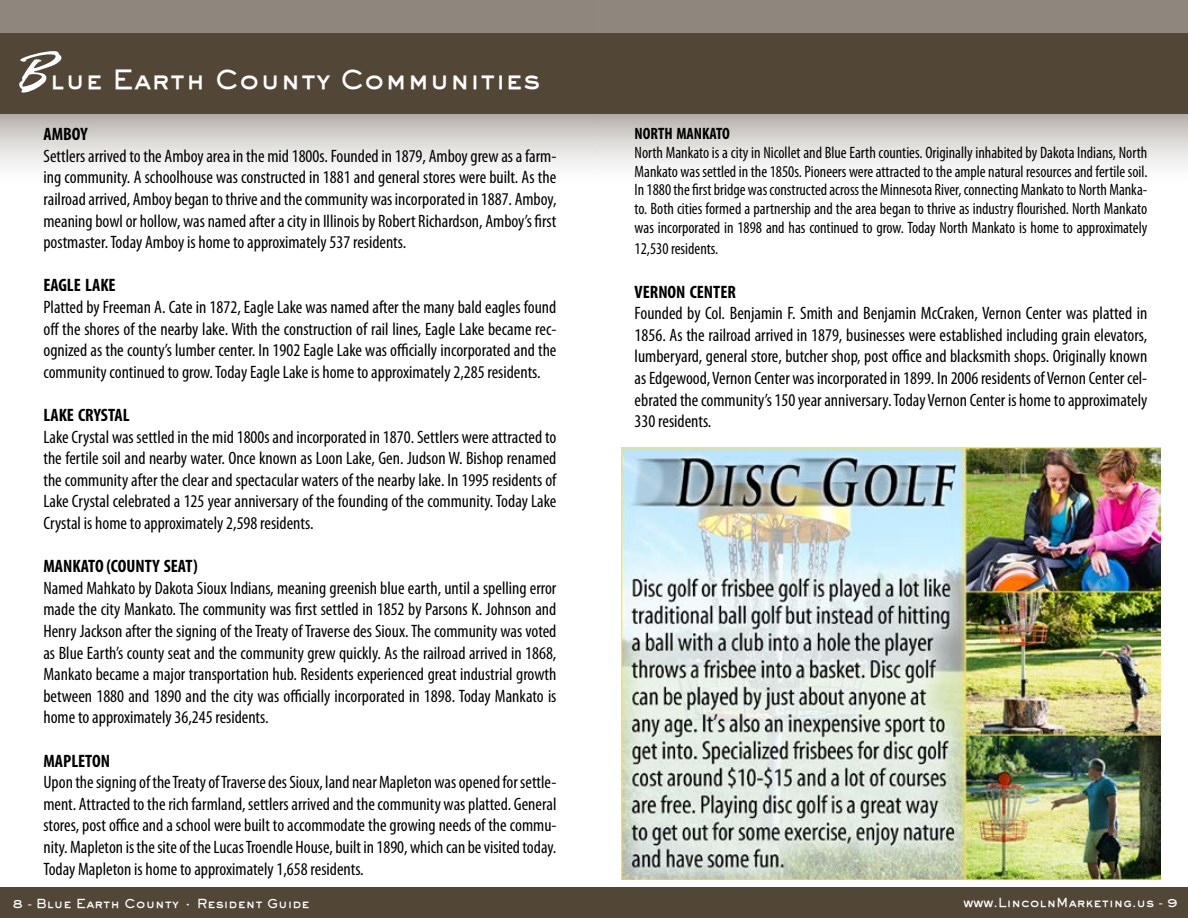
<style>
.page{position:relative;width:1188px;height:918px;background:#fff}
.page>*{position:absolute;margin:0;border:0;box-sizing:border-box;transform-origin:0 0}
.t1{font:800 25.5px "Gothic";color:#fff}
.t2{font:condensed 18px/21.6px "Myriad Pro";color:#000;text-align:justify}
.t3{font:700 condensed 18px "Myriad Pro";color:#000}
.t4{font:condensed 16.5px/18.8px "Myriad Pro";color:#000;text-align:justify}
.t5{font:700 condensed 16.5px "Myriad Pro";color:#000}
.t6{font:800 12px "Gothic";color:#fff}
.s1{font-family:"Lambo Hmk";font-weight:700;font-size:51px}
</style>
<div class="page">
<svg style="left:594px;top:0;width:594px;height:169px;background:#bcb7b1"></svg>
<div style="left:594px;top:888px;width:594px;height:30px;background:#524637"></div>
<div style="left:594px;top:34px;width:594px;height:80px;background:#524637"></div>
<img style="left:621px;top:447px;width:540px;height:432px">
<svg style="left:0;top:0;width:594px;height:168px;background:#bbb6b0"></svg>
<div style="left:0;top:888px;width:594px;height:30px;background:#524637"></div>
<div style="left:0;top:34px;width:594px;height:80px;background:#524637"></div>
<h1 class="t1" style="left:16px;top:62px;width:526px"><span class="s1">B</span>lue Earth County Communities</h1>
<p class="t3" style="left:43px;top:123px;width:46px">AMBOY</p>
<p class="t2" style="left:43px;top:145px;width:515px">Settlers arrived to the Amboy area in the mid 1800s. Founded in 1879, Amboy grew as a farm&shy;ing community. A schoolhouse was constructed in 1881 and general stores were built. As the railroad arrived, Amboy began to thrive and the community was incorporated in 1887. Amboy, meaning bowl or hollow, was named after a city in Illinois by Robert Richardson, Amboy’s first postmaster. Today Amboy is home to approximately 537 residents.</p>
<p class="t3" style="left:43px;top:274px;width:74px">EAGLE LAKE</p>
<p class="t2" style="left:43px;top:296px;width:515px">Platted by Freeman A. Cate in 1872, Eagle Lake was named after the many bald eagles found off the shores of the nearby lake. With the construction of rail lines, Eagle Lake became rec&shy;ognized as the county’s lumber center. In 1902 Eagle Lake was officially incorporated and the community continued to grow. Today Eagle Lake is home to approximately 2,285 residents.</p>
<p class="t3" style="left:43px;top:404px;width:88px">LAKE CRYSTAL</p>
<p class="t2" style="left:43px;top:426px;width:515px">Lake Crystal was settled in the mid 1800s and incorporated in 1870. Settlers were attracted to the fertile soil and nearby water. Once known as Loon Lake, Gen. Judson W. Bishop renamed the community after the clear and spectacular waters of the nearby lake. In 1995 residents of Lake Crystal celebrated a 125 year anniversary of the founding of the community. Today Lake Crystal is home to approximately 2,598 residents.</p>
<p class="t3" style="left:43px;top:555px;width:156px">MANKATO (COUNTY SEAT)</p>
<p class="t2" style="left:43px;top:577px;width:515px">Named Mahkato by Dakota Sioux Indians, meaning greenish blue earth, until a spelling error made the city Mankato. The community was first settled in 1852 by Parsons K. Johnson and Henry Jackson after the signing of the Treaty of Traverse des Sioux. The community was voted as Blue Earth’s county seat and the community grew quickly. As the railroad arrived in 1868, Mankato became a major transportation hub. Residents experienced great industrial growth between 1880 and 1890 and the city was officially incorporated in 1898. Today Mankato is home to approximately 36,245 residents.</p>
<p class="t3" style="left:43px;top:749px;width:68px">MAPLETON</p>
<p class="t2" style="left:43px;top:771px;width:515px">Upon the signing of the Treaty of Traverse des Sioux, land near Mapleton was opened for settle&shy;ment. Attracted to the rich farmland, settlers arrived and the community was platted. General stores, post office and a school were built to accommodate the growing needs of the commu&shy;nity. Mapleton is the site of the Lucas Troendle House, built in 1890, which can be visited today.<br>Today Mapleton is home to approximately 1,658 residents.</p>
<p class="t6" style="left:13px;top:895px;width:299px">8 - Blue Earth County • Resident Guide</p>
<p class="t5" style="left:635px;top:123px;width:97px">NORTH MANKATO</p>
<p class="t4" style="left:635px;top:143px;width:514px">North Mankato is a city in Nicollet and Blue Earth counties. Originally inhabited by Dakota Indians, North Mankato was settled in the 1850s. Pioneers were attracted to the ample natural resources and fertile soil.<br>In 1880 the first bridge was constructed across the Minnesota River, connecting Mankato to North Manka&shy;to. Both cities formed a partnership and the area began to thrive as industry flourished. North Mankato was incorporated in 1898 and has continued to grow. Today North Mankato is home to approximately</p>
<p class="t4" style="left:635px;top:239px;width:85px">12,530 residents.</p>
<p class="t3" style="left:635px;top:280px;width:103px">VERNON CENTER</p>
<p class="t2" style="left:635px;top:302px;width:514px">Founded by Col. Benjamin F. Smith and Benjamin McCraken, Vernon Center was platted in 1856. As the railroad arrived in 1879, businesses were established including grain elevators, lumberyard, general store, butcher shop, post office and blacksmith shops. Originally known as Edgewood, Vernon Center was incorporated in 1899. In 2006 residents of Vernon Center cel&shy;ebrated the community’s 150 year anniversary. Today Vernon Center is home to approximately 330 residents.</p>
<p class="t6" style="left:963px;top:895px;width:216px">www.LincolnMarketing.us - 9</p>
</div>
